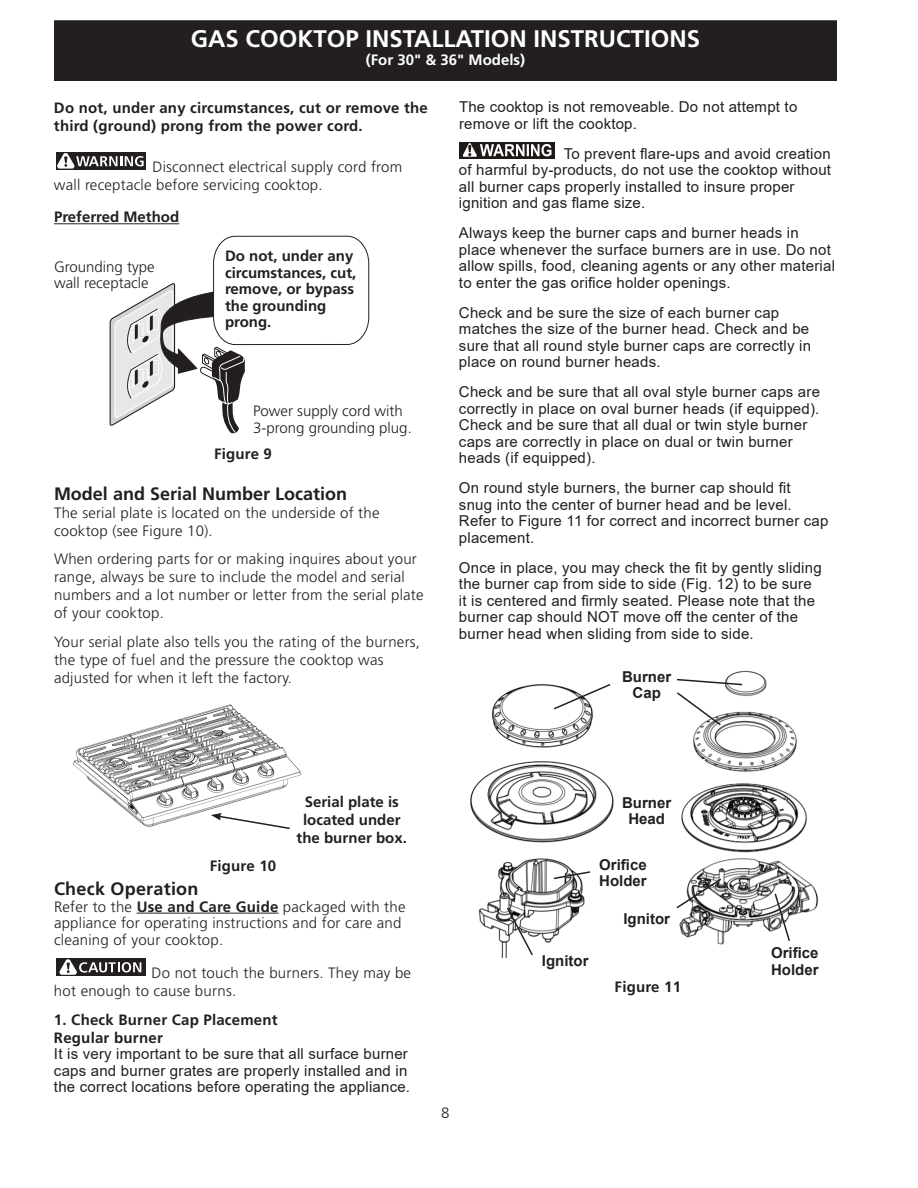
<style>
.page{position:relative;width:918px;height:1188px;background:#fff}
.page>*{position:absolute;margin:0;border:0;box-sizing:border-box;transform-origin:0 0}
.t1{font:700 24px "Frutiger";color:#fff}
.t2{font:700 18px "Frutiger";color:#231f20}
.t3{font:15px/16.5px "Arial";letter-spacing:.015em;color:#231f20}
.t4{font:300 15px/18px "Frutiger";letter-spacing:.015em;color:#231f20}
.t5{font:700 15px/18px "Frutiger";color:#231f20}
.t6{font:700 15px/16.5px "Arial";color:#231f20;text-align:center}
.t7{font:700 15px "Frutiger";color:#fff}
.s1{font-weight:700}
</style>
<div class="page">
<div style="left:55px;top:21px;width:781px;height:59px;background:#231f20"></div>
<div style="left:54px;top:20px;width:783px;height:61px;border:2px solid #231f20"></div>
<hr style="left:137px;top:913px;width:142px;height:1px;background:#231f20">
<div style="left:56px;top:958px;width:90px;height:18px;background:#231f20"></div>
<svg style="left:59px;top:959px;width:82px;height:16px"></svg>
<div style="left:56px;top:152px;width:90px;height:18px;background:#231f20"></div>
<svg style="left:57px;top:153px;width:87px;height:16px"></svg>
<svg style="left:109px;top:235px;width:261px;height:199px"></svg>
<hr style="left:54px;top:223px;width:125px;height:1px;background:#231f20">
<div style="left:459px;top:142px;width:96px;height:17px;background:#1f1a17"></div>
<svg style="left:463px;top:143px;width:89px;height:14px"></svg>
<img style="left:73px;top:704px;width:229px;height:123px">
<img style="left:470px;top:684px;width:144px;height:274px">
<img style="left:679px;top:670px;width:140px;height:275px">
<svg style="left:552px;top:684px;width:60px;height:27px"></svg>
<svg style="left:677px;top:678px;width:67px;height:49px"></svg>
<svg style="left:506px;top:906px;width:28px;height:51px"></svg>
<svg style="left:552px;top:870px;width:40px;height:10px"></svg>
<svg style="left:676px;top:877px;width:47px;height:33px"></svg>
<svg style="left:773px;top:892px;width:18px;height:51px"></svg>
<svg style="left:211px;top:813px;width:80px;height:17px"></svg>
<h1 class="t1" style="left:191px;top:24px;width:511px">GAS COOKTOP INSTALLATION INSTRUCTIONS</h1>
<p class="t7" style="left:366px;top:51px;width:161px">(For 30" &amp; 36" Models)</p>
<p class="t5" style="left:54px;top:98px;width:375px">Do not, under any circumstances, cut or remove the third (ground) prong from the power cord.</p>
<p class="t4" style="left:54px;top:157px;width:350px;text-indent:99px">Disconnect electrical supply cord from wall receptacle before servicing cooktop.</p>
<p class="t5" style="left:54px;top:208px;width:127px">Preferred Method</p>
<p class="t4" style="left:54px;top:258px;width:102px;line-height:16.5px">Grounding type wall receptacle</p>
<p class="t5" style="left:225px;top:247px;width:133px;line-height:16.5px">Do not, under any circumstances, cut, remove, or bypass the grounding prong.</p>
<p class="t4" style="left:253px;top:403px;width:160px;line-height:16.5px">Power supply cord with<br>3-prong grounding plug.</p>
<p class="t5" style="left:214px;top:445px;width:59px">Figure 9</p>
<p class="t2" style="left:54px;top:483px;width:295px">Model and Serial Number Location</p>
<p class="t4" style="left:54px;top:503px;width:327px">The serial plate is located on the underside of the cooktop (see Figure 10).</p>
<p class="t4" style="left:54px;top:550px;width:371px">When ordering parts for or making inquires about your range, always be sure to include the model and serial numbers and a lot number or letter from the serial plate of your cooktop.</p>
<p class="t4" style="left:54px;top:633px;width:368px">Your serial plate also tells you the rating of the burners, the type of fuel and the pressure the cooktop was adjusted for when it left the factory.</p>
<p class="t3" style="left:459px;top:99px;width:340px">The cooktop is not removeable. Do not attempt to remove or lift the cooktop.</p>
<p class="t3" style="left:459px;top:145px;width:374px;text-indent:105px">To prevent flare-ups and avoid creation of harmful by-products, do not use the cooktop without all burner caps properly installed to insure proper ignition and gas flame size.</p>
<p class="t3" style="left:459px;top:225px;width:378px">Always keep the burner caps and burner heads in place whenever the surface burners are in use. Do not allow spills, food, cleaning agents or any other material to enter the gas orifice holder openings.</p>
<p class="t3" style="left:459px;top:304px;width:354px">Check and be sure the size of each burner cap matches the size of the burner head. Check and be sure that all round style burner caps are correctly in place on round burner heads.</p>
<p class="t3" style="left:459px;top:384px;width:363px">Check and be sure that all oval style burner caps are correctly in place on oval burner heads (if equipped).<br>Check and be sure that all dual or twin style burner caps are correctly in place on dual or twin burner heads (if equipped).</p>
<p class="t3" style="left:459px;top:480px;width:371px">On round style burners, the burner cap should fit<br>snug into the center of burner head and be level.<br>Refer to Figure 11 for correct and incorrect burner cap placement.</p>
<p class="t3" style="left:459px;top:559px;width:364px">Once in place, you may check the fit by gently sliding the burner cap from side to side (Fig. 12) to be sure it is centered and firmly seated. Please note that the burner cap should NOT move off the center of the burner head when sliding from side to side.</p>
<p class="t6" style="left:622px;top:668px;width:51px">Burner<br>Cap</p>
<p class="t5" style="left:210px;top:856px;width:68px">Figure 10</p>
<p class="t5" style="left:297px;top:793px;width:112px;text-align:center">Serial plate is located under the burner box.</p>
<p class="t2" style="left:54px;top:878px;width:146px">Check Operation</p>
<p class="t4" style="left:54px;top:898px;width:353px;line-height:16.5px">Refer to the <span class="s1">Use and Care Guide</span> packaged with the appliance for operating instructions and for care and cleaning of your cooktop.</p>
<p class="t4" style="left:54px;top:964px;width:359px;text-indent:98px">Do not touch the burners. They may be hot enough to cause burns.</p>
<p class="t5" style="left:54px;top:1010px;width:225px">1. Check Burner Cap Placement<br>Regular burner</p>
<p class="t3" style="left:54px;top:1046px;width:358px">It is very important to be sure that all surface burner caps and burner grates are properly installed and in the correct locations before operating the appliance.</p>
<p class="t4" style="left:441px;top:1104px;width:10px">8</p>
<p class="t6" style="left:622px;top:795px;width:51px">Burner<br>Head</p>
<p class="t6" style="left:542px;top:952px;width:48px">Ignitor</p>
<p class="t6" style="left:599px;top:856px;width:49px;text-align:left">Orifice<br>Holder</p>
<p class="t6" style="left:623px;top:911px;width:48px">Ignitor</p>
<p class="t5" style="left:615px;top:978px;width:68px">Figure 11</p>
<p class="t6" style="left:771px;top:945px;width:49px;text-align:left">Orifice<br>Holder</p>
</div>
